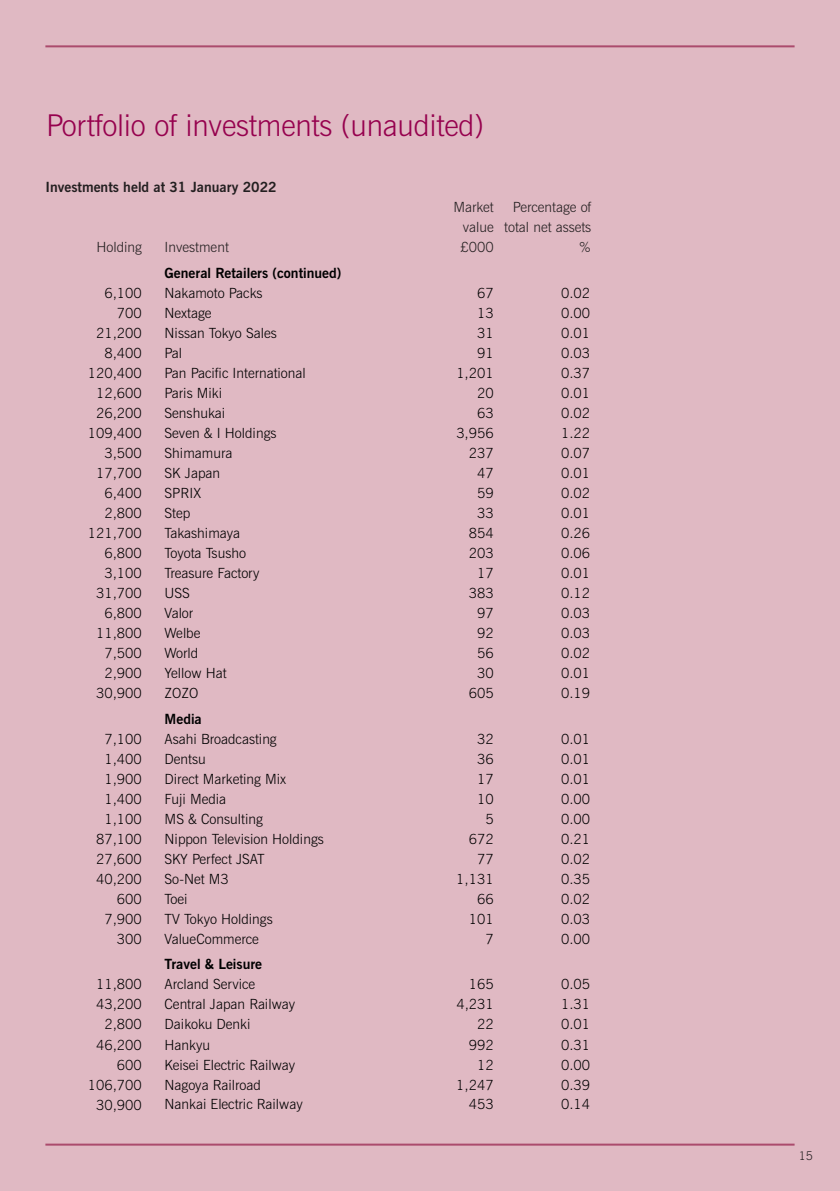
<style>
.page{position:relative;width:840px;height:1191px;background:#fff}
.page>*{position:absolute;margin:0;border:0;box-sizing:border-box;transform-origin:0 0}
.t1{font:300 30px "News Gothic BT";letter-spacing:-.01em;color:#96014e}
.t2{font:300 14px "News Gothic BT";color:#000}
.t3{font:300 14px/20px "News Gothic BT";color:#231f20;text-align:right}
.t4{font:700 14px "News Gothic BT";color:#000}
.t5{font:700 14px "News Gothic BT";color:#231f20}
.t6{font:300 12px "News Gothic BT";color:#231f20}
</style>
<div class="page">
<div style="left:0;top:0;width:839px;height:1191px;background:#e0b9c3"></div>
<hr style="left:45px;top:45px;width:749px;height:2px;background:#ab4b6d">
<hr style="left:45px;top:1143px;width:749px;height:2px;background:#ab4b6d">
<h1 class="t1" style="left:46px;top:114px;width:439px">Portfolio of investments (unaudited)</h1>
<p class="t5" style="left:45px;top:179px;width:233px">Investments held at 31 January 2022</p>
<p class="t3" style="left:462px;top:198px;width:130px">Percentage of<br>value total net assets</p>
<p class="t3" style="left:453px;top:198px;width:42px">Market</p>
<p class="t3" style="left:96px;top:238px;width:47px">Holding</p>
<p class="t3" style="left:164px;top:238px;width:66px">Investment</p>
<p class="t3" style="left:460px;top:238px;width:35px">£000</p>
<p class="t3" style="left:578px;top:238px;width:14px">%</p>
<p class="t4" style="left:164px;top:265px;width:178px">General Retailers (continued)</p>
<p class="t2" style="left:104px;top:288px;width:39px">6,100</p>
<p class="t2" style="left:164px;top:288px;width:99px">Nakamoto Packs</p>
<p class="t2" style="left:477px;top:288px;width:18px">67</p>
<p class="t2" style="left:561px;top:288px;width:31px">0.02</p>
<p class="t2" style="left:117px;top:308px;width:26px">700</p>
<p class="t2" style="left:164px;top:308px;width:48px">Nextage</p>
<p class="t2" style="left:477px;top:308px;width:18px">13</p>
<p class="t2" style="left:561px;top:308px;width:31px">0.00</p>
<p class="t2" style="left:96px;top:328px;width:47px">21,200</p>
<p class="t2" style="left:164px;top:328px;width:114px">Nissan Tokyo Sales</p>
<p class="t2" style="left:477px;top:328px;width:18px">31</p>
<p class="t2" style="left:561px;top:328px;width:31px">0.01</p>
<p class="t2" style="left:104px;top:348px;width:39px">8,400</p>
<p class="t2" style="left:164px;top:348px;width:19px">Pal</p>
<p class="t2" style="left:477px;top:348px;width:18px">91</p>
<p class="t2" style="left:561px;top:348px;width:31px">0.03</p>
<p class="t2" style="left:88px;top:368px;width:56px">120,400</p>
<p class="t2" style="left:164px;top:368px;width:143px">Pan Pacific International</p>
<p class="t2" style="left:456px;top:368px;width:39px">1,201</p>
<p class="t2" style="left:561px;top:368px;width:31px">0.37</p>
<p class="t2" style="left:96px;top:388px;width:47px">12,600</p>
<p class="t2" style="left:164px;top:388px;width:59px">Paris Miki</p>
<p class="t2" style="left:477px;top:388px;width:18px">20</p>
<p class="t2" style="left:561px;top:388px;width:31px">0.01</p>
<p class="t2" style="left:96px;top:408px;width:47px">26,200</p>
<p class="t2" style="left:164px;top:408px;width:62px">Senshukai</p>
<p class="t2" style="left:477px;top:408px;width:18px">63</p>
<p class="t2" style="left:561px;top:408px;width:31px">0.02</p>
<p class="t2" style="left:88px;top:428px;width:56px">109,400</p>
<p class="t2" style="left:164px;top:428px;width:113px">Seven &amp; I Holdings</p>
<p class="t2" style="left:456px;top:428px;width:39px">3,956</p>
<p class="t2" style="left:561px;top:428px;width:31px">1.22</p>
<p class="t2" style="left:104px;top:448px;width:39px">3,500</p>
<p class="t2" style="left:164px;top:448px;width:69px">Shimamura</p>
<p class="t2" style="left:468px;top:448px;width:26px">237</p>
<p class="t2" style="left:560px;top:448px;width:31px">0.07</p>
<p class="t2" style="left:96px;top:468px;width:47px">17,700</p>
<p class="t2" style="left:164px;top:468px;width:57px">SK Japan</p>
<p class="t2" style="left:477px;top:468px;width:18px">47</p>
<p class="t2" style="left:561px;top:468px;width:31px">0.01</p>
<p class="t2" style="left:104px;top:488px;width:39px">6,400</p>
<p class="t2" style="left:164px;top:488px;width:38px">SPRIX</p>
<p class="t2" style="left:477px;top:488px;width:18px">59</p>
<p class="t2" style="left:561px;top:488px;width:31px">0.02</p>
<p class="t2" style="left:104px;top:508px;width:39px">2,800</p>
<p class="t2" style="left:164px;top:508px;width:27px">Step</p>
<p class="t2" style="left:477px;top:508px;width:18px">33</p>
<p class="t2" style="left:561px;top:508px;width:31px">0.01</p>
<p class="t2" style="left:88px;top:528px;width:56px">121,700</p>
<p class="t2" style="left:164px;top:528px;width:77px">Takashimaya</p>
<p class="t2" style="left:468px;top:528px;width:26px">854</p>
<p class="t2" style="left:561px;top:528px;width:31px">0.26</p>
<p class="t2" style="left:104px;top:548px;width:39px">6,800</p>
<p class="t2" style="left:164px;top:548px;width:83px">Toyota Tsusho</p>
<p class="t2" style="left:468px;top:548px;width:26px">203</p>
<p class="t2" style="left:560px;top:548px;width:31px">0.06</p>
<p class="t2" style="left:104px;top:568px;width:39px">3,100</p>
<p class="t2" style="left:164px;top:568px;width:96px">Treasure Factory</p>
<p class="t2" style="left:477px;top:568px;width:18px">17</p>
<p class="t2" style="left:560px;top:568px;width:31px">0.01</p>
<p class="t2" style="left:96px;top:588px;width:47px">31,700</p>
<p class="t2" style="left:164px;top:588px;width:27px">USS</p>
<p class="t2" style="left:468px;top:588px;width:26px">383</p>
<p class="t2" style="left:560px;top:588px;width:31px">0.12</p>
<p class="t2" style="left:104px;top:608px;width:39px">6,800</p>
<p class="t2" style="left:164px;top:608px;width:30px">Valor</p>
<p class="t2" style="left:477px;top:608px;width:18px">97</p>
<p class="t2" style="left:560px;top:608px;width:31px">0.03</p>
<p class="t2" style="left:96px;top:628px;width:47px">11,800</p>
<p class="t2" style="left:164px;top:628px;width:37px">Welbe</p>
<p class="t2" style="left:477px;top:628px;width:18px">92</p>
<p class="t2" style="left:560px;top:628px;width:31px">0.03</p>
<p class="t2" style="left:104px;top:648px;width:39px">7,500</p>
<p class="t2" style="left:164px;top:648px;width:35px">World</p>
<p class="t2" style="left:477px;top:648px;width:18px">56</p>
<p class="t2" style="left:560px;top:648px;width:31px">0.02</p>
<p class="t2" style="left:104px;top:668px;width:39px">2,900</p>
<p class="t2" style="left:164px;top:668px;width:63px">Yellow Hat</p>
<p class="t2" style="left:477px;top:668px;width:18px">30</p>
<p class="t2" style="left:560px;top:668px;width:31px">0.01</p>
<p class="t2" style="left:96px;top:688px;width:47px">30,900</p>
<p class="t2" style="left:164px;top:688px;width:35px">ZOZO</p>
<p class="t2" style="left:468px;top:688px;width:26px">605</p>
<p class="t2" style="left:560px;top:688px;width:31px">0.19</p>
<p class="t4" style="left:164px;top:710px;width:39px">Media</p>
<p class="t2" style="left:104px;top:733px;width:39px">7,100</p>
<p class="t2" style="left:164px;top:733px;width:114px">Asahi Broadcasting</p>
<p class="t2" style="left:477px;top:733px;width:18px">32</p>
<p class="t2" style="left:560px;top:733px;width:31px">0.01</p>
<p class="t2" style="left:104px;top:753px;width:39px">1,400</p>
<p class="t2" style="left:164px;top:753px;width:43px">Dentsu</p>
<p class="t2" style="left:477px;top:753px;width:18px">36</p>
<p class="t2" style="left:560px;top:753px;width:31px">0.01</p>
<p class="t2" style="left:104px;top:773px;width:39px">1,900</p>
<p class="t2" style="left:164px;top:773px;width:123px">Direct Marketing Mix</p>
<p class="t2" style="left:477px;top:773px;width:18px">17</p>
<p class="t2" style="left:560px;top:773px;width:31px">0.01</p>
<p class="t2" style="left:104px;top:793px;width:39px">1,400</p>
<p class="t2" style="left:164px;top:793px;width:63px">Fuji Media</p>
<p class="t2" style="left:477px;top:793px;width:18px">10</p>
<p class="t2" style="left:560px;top:793px;width:31px">0.00</p>
<p class="t2" style="left:104px;top:813px;width:39px">1,100</p>
<p class="t2" style="left:164px;top:813px;width:100px">MS &amp; Consulting</p>
<p class="t2" style="left:485px;top:813px;width:10px">5</p>
<p class="t2" style="left:561px;top:813px;width:31px">0.00</p>
<p class="t2" style="left:96px;top:833px;width:47px">87,100</p>
<p class="t2" style="left:164px;top:833px;width:161px">Nippon Television Holdings</p>
<p class="t2" style="left:468px;top:833px;width:26px">672</p>
<p class="t2" style="left:561px;top:833px;width:31px">0.21</p>
<p class="t2" style="left:96px;top:853px;width:47px">27,600</p>
<p class="t2" style="left:164px;top:853px;width:102px">SKY Perfect JSAT</p>
<p class="t2" style="left:477px;top:853px;width:18px">77</p>
<p class="t2" style="left:561px;top:853px;width:31px">0.02</p>
<p class="t2" style="left:96px;top:873px;width:47px">40,200</p>
<p class="t2" style="left:164px;top:873px;width:66px">So-Net M3</p>
<p class="t2" style="left:456px;top:873px;width:39px">1,131</p>
<p class="t2" style="left:561px;top:873px;width:31px">0.35</p>
<p class="t2" style="left:117px;top:893px;width:26px">600</p>
<p class="t2" style="left:164px;top:893px;width:24px">Toei</p>
<p class="t2" style="left:477px;top:893px;width:18px">66</p>
<p class="t2" style="left:561px;top:893px;width:31px">0.02</p>
<p class="t2" style="left:104px;top:913px;width:39px">7,900</p>
<p class="t2" style="left:164px;top:913px;width:110px">TV Tokyo Holdings</p>
<p class="t2" style="left:468px;top:913px;width:26px">101</p>
<p class="t2" style="left:561px;top:913px;width:31px">0.03</p>
<p class="t2" style="left:117px;top:933px;width:26px">300</p>
<p class="t2" style="left:164px;top:933px;width:96px">ValueCommerce</p>
<p class="t2" style="left:485px;top:933px;width:10px">7</p>
<p class="t2" style="left:561px;top:933px;width:31px">0.00</p>
<p class="t4" style="left:164px;top:956px;width:99px">Travel &amp; Leisure</p>
<p class="t2" style="left:96px;top:979px;width:47px">11,800</p>
<p class="t2" style="left:164px;top:979px;width:92px">Arcland Service</p>
<p class="t2" style="left:468px;top:979px;width:26px">165</p>
<p class="t2" style="left:561px;top:979px;width:31px">0.05</p>
<p class="t2" style="left:96px;top:999px;width:47px">43,200</p>
<p class="t2" style="left:164px;top:999px;width:132px">Central Japan Railway</p>
<p class="t2" style="left:456px;top:999px;width:39px">4,231</p>
<p class="t2" style="left:561px;top:999px;width:31px">1.31</p>
<p class="t2" style="left:104px;top:1019px;width:39px">2,800</p>
<p class="t2" style="left:164px;top:1019px;width:87px">Daikoku Denki</p>
<p class="t2" style="left:477px;top:1019px;width:18px">22</p>
<p class="t2" style="left:561px;top:1019px;width:31px">0.01</p>
<p class="t2" style="left:96px;top:1039px;width:47px">46,200</p>
<p class="t2" style="left:164px;top:1039px;width:47px">Hankyu</p>
<p class="t2" style="left:468px;top:1039px;width:26px">992</p>
<p class="t2" style="left:561px;top:1039px;width:31px">0.31</p>
<p class="t2" style="left:117px;top:1059px;width:26px">600</p>
<p class="t2" style="left:164px;top:1059px;width:132px">Keisei Electric Railway</p>
<p class="t2" style="left:477px;top:1059px;width:18px">12</p>
<p class="t2" style="left:561px;top:1059px;width:31px">0.00</p>
<p class="t2" style="left:88px;top:1079px;width:56px">106,700</p>
<p class="t2" style="left:164px;top:1079px;width:98px">Nagoya Railroad</p>
<p class="t2" style="left:456px;top:1079px;width:39px">1,247</p>
<p class="t2" style="left:561px;top:1079px;width:31px">0.39</p>
<p class="t2" style="left:96px;top:1099px;width:47px">30,900</p>
<p class="t2" style="left:164px;top:1099px;width:140px">Nankai Electric Railway</p>
<p class="t2" style="left:468px;top:1099px;width:26px">453</p>
<p class="t2" style="left:561px;top:1099px;width:31px">0.14</p>
<p class="t6" style="left:798px;top:1151px;width:16px">15</p>
</div>
